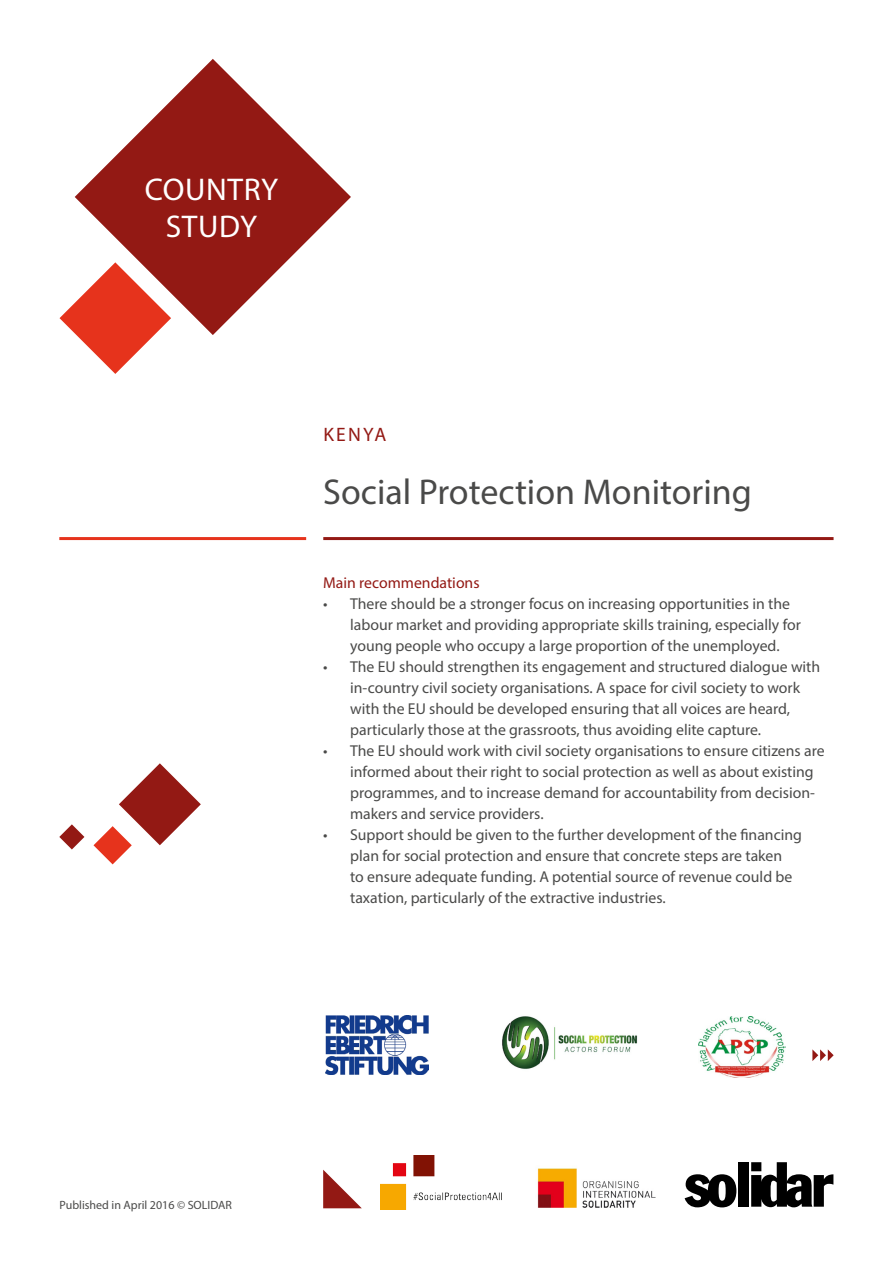
<style>
.page{position:relative;width:893px;height:1263px;background:#fff}
.page>*{position:absolute;margin:0;border:0;box-sizing:border-box;transform-origin:0 0}
.t1{font:36px "Myriad Pro";color:#4a4a49}
.t2{font:31.5px/37.8px "Myriad Pro";letter-spacing:.02em;color:#fff;text-align:center}
.t3{font:19.5px "Myriad Pro";letter-spacing:.115em;color:#931914}
.t4{font:15.75px/21px "Myriad Pro";color:#4a4a49}
.t5{font:15.75px "Myriad Pro";color:#931914}
.t6{font:12px "Myriad Pro";color:#4a4a49}
</style>
<div class="page">
<hr style="left:323px;top:537px;width:510px;height:3px;background:#931914">
<svg style="left:60px;top:302px;width:94px;height:72px"></svg>
<hr style="left:59px;top:537px;width:247px;height:3px;background:#e6331c">
<svg style="left:685px;top:1174px;width:51px;height:33px"></svg>
<div style="left:739px;top:1162px;width:10px;height:45px;background:#000"></div>
<svg style="left:751px;top:1162px;width:82px;height:45px"></svg>
<svg style="left:323px;top:1170px;width:39px;height:38px"></svg>
<svg style="left:75px;top:59px;width:276px;height:276px"></svg>
<svg style="left:812px;top:1049px;width:22px;height:12px"></svg>
<svg style="left:94px;top:763px;width:107px;height:101px"></svg>
<svg style="left:59px;top:824px;width:25px;height:25px"></svg>
<img style="left:325px;top:1016px;width:103px;height:59px">
<img style="left:698px;top:1016px;width:87px;height:61px">
<img style="left:537px;top:1168px;width:119px;height:40px">
<img style="left:380px;top:1155px;width:122px;height:55px">
<img style="left:502px;top:1016px;width:136px;height:53px">
<h2 class="t2" style="left:145px;top:170px;width:135px">COUNTRY<br>STUDY</h2>
<p class="t3" style="left:323px;top:423px;width:65px">KENYA</p>
<h1 class="t1" style="left:323px;top:470px;width:430px">Social Protection Monitoring</h1>
<p class="t5" style="left:323px;top:573px;width:158px">Main recommendations</p>
<p class="t4" style="left:350px;top:593px;width:452px;text-indent:-27px">• There should be a stronger focus on increasing opportunities in the labour market and providing appropriate skills training, especially for young people who occupy a large proportion of the unemployed.</p>
<p class="t4" style="left:350px;top:656px;width:472px;text-indent:-27px">• The EU should strengthen its engagement and structured dialogue with in-country civil society organisations. A space for civil society to work with the EU should be developed ensuring that all voices are heard, particularly those at the grassroots, thus avoiding elite capture.</p>
<p class="t4" style="left:350px;top:740px;width:476px;text-indent:-27px">• The EU should work with civil society organisations to ensure citizens are informed about their right to social protection as well as about existing programmes, and to increase demand for accountability from decision&shy;makers and service providers.</p>
<p class="t4" style="left:350px;top:824px;width:453px;text-indent:-27px">• Support should be given to the further development of the financing plan for social protection and ensure that concrete steps are taken<br>to ensure adequate funding. A potential source of revenue could be taxation, particularly of the extractive industries.</p>
<p class="t6" style="left:60px;top:1198px;width:174px">Published in April 2016 © SOLIDAR</p>
</div>
